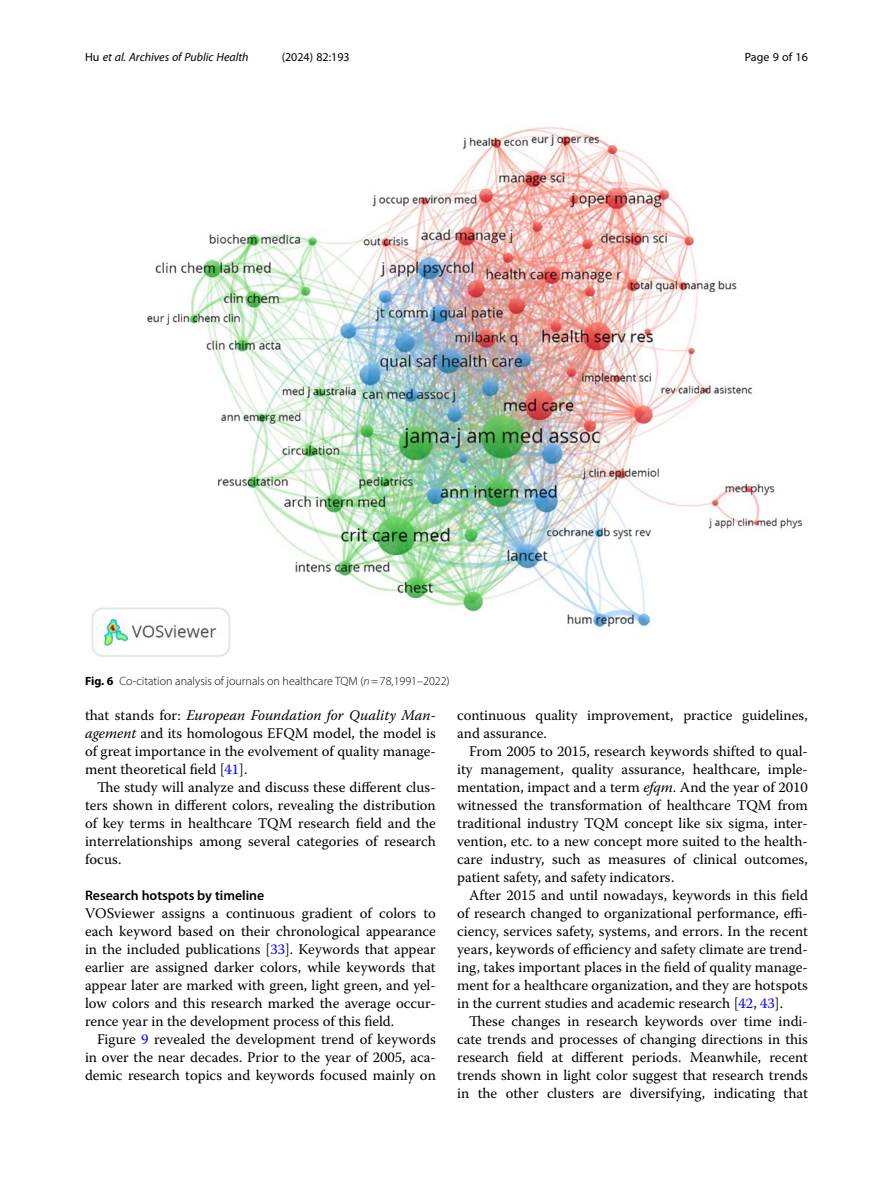
<style>
.page{position:relative;width:893px;height:1191px;background:#fff}
.page>*{position:absolute;margin:0;border:0;box-sizing:border-box;transform-origin:0 0}
.Body_Text_Indent{font:14.7px/18px "Warnock Pro";color:#000;text-align:justify}
.Body_Text{font:14.7px/18px "Warnock Pro";color:#000;text-align:justify}
.Head_2{font:600 13.8px "Myriad Pro";color:#000}
.Figure_Caption{font:300 12px "Myriad Pro";color:#000}
.t1{font:italic 12px "Myriad Pro";color:#000}
.t2{font:12px "Myriad Pro";color:#000}
.s1{font-style:normal}
.s2{font-weight:700}
.s3{font-style:italic}
.s4{color:#00f}
</style>
<div class="page">
<img style="left:91px;top:126px;width:712px;height:531px">
<p class="t1" style="left:85px;top:50px;width:165px"><span class="s1">Hu</span> et al. Archives of Public Health</p>
<p class="t2" style="left:282px;top:50px;width:70px">(2024) 82:193</p>
<p class="t2" style="left:745px;top:50px;width:65px">Page 9 of 16</p>
<p class="Figure_Caption" style="left:85px;top:673px;width:366px"><span class="s2">Fig. 6</span> Co-citation analysis of journals on healthcare TQM (<span class="s3">n</span>=78,1991–2022)</p>
<p class="Body_Text_Indent" style="left:85px;top:706px;width:352px">that stands for: <span class="s3">European Foundation for Quality Man&shy;agement</span> and its homologous EFQM model, the model is of great importance in the evolvement of quality manage&shy;ment theoretical field [<span class="s4">41</span>].</p>
<p class="Body_Text_Indent" style="left:85px;top:778px;width:352px;text-indent:12px">The study will analyze and discuss these different clus&shy;ters shown in different colors, revealing the distribution of key terms in healthcare TQM research field and the interrelationships among several categories of research focus.</p>
<p class="Head_2" style="left:85px;top:887px;width:181px">Research hotspots by timeline</p>
<p class="Body_Text" style="left:85px;top:904px;width:352px">VOSviewer assigns a continuous gradient of colors to each keyword based on their chronological appearance in the included publications [<span class="s4">33</span>]. Keywords that appear earlier are assigned darker colors, while keywords that appear later are marked with green, light green, and yel&shy;low colors and this research marked the average occur&shy;rence year in the development process of this field.</p>
<p class="Body_Text_Indent" style="left:85px;top:1030px;width:352px;text-indent:12px">Figure <span class="s4">9</span> revealed the development trend of keywords in over the near decades. Prior to the year of 2005, aca&shy;demic research topics and keywords focused mainly on</p>
<p class="Body_Text_Indent" style="left:457px;top:706px;width:352px">continuous quality improvement, practice guidelines, and assurance.</p>
<p class="Body_Text_Indent" style="left:457px;top:742px;width:352px;text-indent:12px">From 2005 to 2015, research keywords shifted to qual&shy;ity management, quality assurance, healthcare, imple&shy;mentation, impact and a term <span class="s3">efqm</span>. And the year of 2010 witnessed the transformation of healthcare TQM from traditional industry TQM concept like six sigma, inter&shy;vention, etc. to a new concept more suited to the health&shy;care industry, such as measures of clinical outcomes, patient safety, and safety indicators.</p>
<p class="Body_Text_Indent" style="left:457px;top:886px;width:352px;text-indent:12px">After 2015 and until nowadays, keywords in this field of research changed to organizational performance, effi&shy;ciency, services safety, systems, and errors. In the recent years, keywords of efficiency and safety climate are trend&shy;ing, takes important places in the field of quality manage&shy;ment for a healthcare organization, and they are hotspots in the current studies and academic research [<span class="s4">42</span>, <span class="s4">43</span>].</p>
<p class="Body_Text_Indent" style="left:457px;top:1012px;width:352px;text-indent:12px">These changes in research keywords over time indi&shy;cate trends and processes of changing directions in this research field at different periods. Meanwhile, recent trends shown in light color suggest that research trends in the other clusters are diversifying, indicating that</p>
</div>
